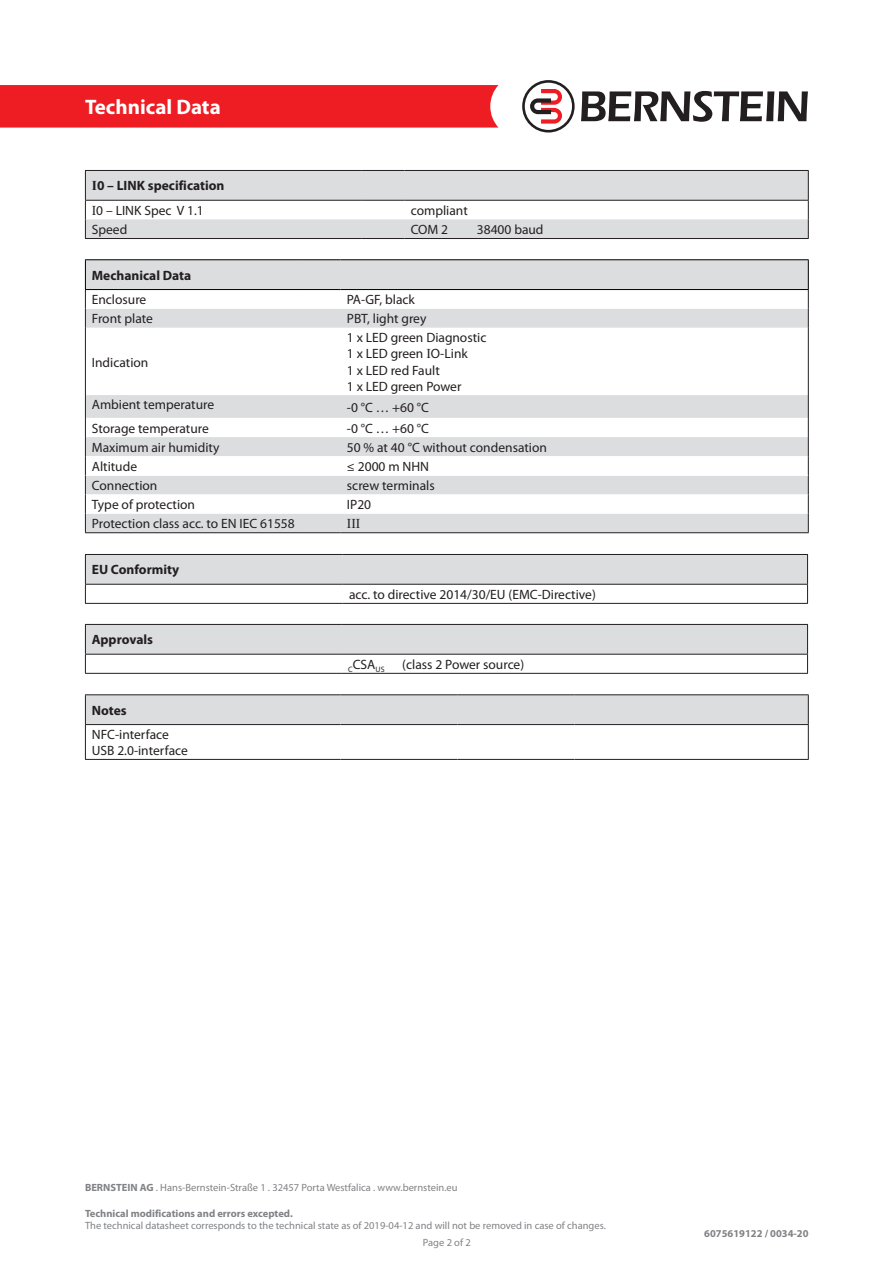
<style>
.page{position:relative;width:893px;height:1263px;background:#fff}
.page>*{position:absolute;margin:0;border:0;box-sizing:border-box;transform-origin:0 0}
.t1{font:700 21px "Myriad Pro";color:#fff}
.t2{font:13.5px "Myriad Pro";color:#231f20}
.t3{font:700 13.5px "Myriad Pro";color:#231f20}
.t4{font:13.5px "Times New Roman";color:#231f20}
.t5{font:10.5px/16.8px "Myriad Pro";color:#808285}
.t6{font:700 10.5px "Myriad Pro";color:#808285}
.t7{font:7.8px "Myriad Pro";color:#231f20}
.s1{font-family:"Times New Roman"}
.s2{font-weight:700}
</style>
<div class="page">
<div style="left:0;top:85px;width:498px;height:43px;background:#ee1d23"></div>
<svg style="left:581px;top:91px;width:227px;height:31px"></svg>
<svg style="left:522px;top:80px;width:53px;height:53px"></svg>
<div style="left:86px;top:260px;width:722px;height:272px;background:#dcdddf"></div>
<svg style="left:86px;top:290px;width:722px;height:224px"></svg>
<hr style="left:85px;top:328px;width:1px;height:67px;background:#231f20">
<hr style="left:808px;top:328px;width:1px;height:67px;background:#231f20">
<svg style="left:85px;top:395px;width:1px;height:137px"></svg>
<svg style="left:808px;top:395px;width:1px;height:137px"></svg>
<hr style="left:85px;top:259px;width:213px;height:1px;background:#000">
<svg style="left:85px;top:260px;width:1px;height:68px"></svg>
<hr style="left:298px;top:259px;width:43px;height:1px;background:#000">
<hr style="left:341px;top:259px;width:468px;height:1px;background:#000">
<svg style="left:808px;top:260px;width:1px;height:68px"></svg>
<hr style="left:85px;top:289px;width:213px;height:1px;background:#000">
<hr style="left:298px;top:289px;width:43px;height:1px;background:#000">
<hr style="left:341px;top:289px;width:468px;height:1px;background:#000">
<hr style="left:86px;top:475px;width:212px;height:1px;background:#fff">
<hr style="left:298px;top:475px;width:43px;height:1px;background:#fff">
<hr style="left:341px;top:475px;width:467px;height:1px;background:#fff">
<hr style="left:85px;top:532px;width:213px;height:1px;background:#231f20">
<hr style="left:298px;top:532px;width:43px;height:1px;background:#231f20">
<hr style="left:341px;top:532px;width:468px;height:1px;background:#231f20">
<svg style="left:86px;top:171px;width:722px;height:67px;fill:#dcdddf"></svg>
<hr style="left:85px;top:170px;width:277px;height:1px;background:#231f20">
<svg style="left:85px;top:171px;width:1px;height:67px"></svg>
<hr style="left:362px;top:170px;width:42px;height:1px;background:#231f20">
<hr style="left:404px;top:170px;width:405px;height:1px;background:#231f20">
<svg style="left:808px;top:171px;width:1px;height:67px"></svg>
<hr style="left:85px;top:200px;width:277px;height:1px;background:#231f20">
<hr style="left:362px;top:200px;width:42px;height:1px;background:#231f20">
<hr style="left:404px;top:200px;width:405px;height:1px;background:#231f20">
<hr style="left:85px;top:238px;width:277px;height:1px;background:#231f20">
<hr style="left:362px;top:238px;width:42px;height:1px;background:#231f20">
<hr style="left:404px;top:238px;width:405px;height:1px;background:#231f20">
<hr style="left:85px;top:554px;width:258px;height:1px;background:#231f20">
<hr style="left:343px;top:554px;width:465px;height:1px;background:#231f20">
<hr style="left:85px;top:603px;width:258px;height:1px;background:#231f20">
<hr style="left:343px;top:603px;width:465px;height:1px;background:#231f20">
<svg style="left:85px;top:555px;width:723px;height:48px"></svg>
<hr style="left:85px;top:724px;width:213px;height:1px;background:#231f20">
<hr style="left:298px;top:724px;width:43px;height:1px;background:#231f20">
<hr style="left:341px;top:724px;width:58px;height:1px;background:#231f20">
<hr style="left:399px;top:724px;width:58px;height:1px;background:#231f20">
<hr style="left:457px;top:724px;width:59px;height:1px;background:#231f20">
<hr style="left:516px;top:724px;width:58px;height:1px;background:#231f20">
<hr style="left:574px;top:724px;width:235px;height:1px;background:#231f20">
<div style="left:85px;top:695px;width:724px;height:29px;background:#dcdddf"></div>
<hr style="left:85px;top:725px;width:1px;height:34px;background:#231f20">
<hr style="left:808px;top:725px;width:1px;height:34px;background:#231f20">
<hr style="left:85px;top:694px;width:213px;height:1px;background:#231f20">
<hr style="left:298px;top:694px;width:43px;height:1px;background:#231f20">
<hr style="left:341px;top:694px;width:58px;height:1px;background:#231f20">
<hr style="left:399px;top:694px;width:58px;height:1px;background:#231f20">
<hr style="left:457px;top:694px;width:59px;height:1px;background:#231f20">
<hr style="left:516px;top:694px;width:58px;height:1px;background:#231f20">
<hr style="left:574px;top:694px;width:235px;height:1px;background:#231f20">
<hr style="left:85px;top:759px;width:213px;height:1px;background:#231f20">
<hr style="left:298px;top:759px;width:43px;height:1px;background:#231f20">
<hr style="left:341px;top:759px;width:58px;height:1px;background:#231f20">
<hr style="left:399px;top:759px;width:58px;height:1px;background:#231f20">
<hr style="left:457px;top:759px;width:59px;height:1px;background:#231f20">
<hr style="left:516px;top:759px;width:58px;height:1px;background:#231f20">
<hr style="left:574px;top:759px;width:235px;height:1px;background:#231f20">
<hr style="left:85px;top:624px;width:257px;height:1px;background:#231f20">
<hr style="left:342px;top:624px;width:466px;height:1px;background:#231f20">
<svg style="left:85px;top:625px;width:723px;height:48px"></svg>
<hr style="left:85px;top:654px;width:257px;height:1px;background:#231f20">
<hr style="left:342px;top:654px;width:466px;height:1px;background:#231f20">
<hr style="left:85px;top:673px;width:257px;height:1px;background:#231f20">
<hr style="left:342px;top:673px;width:466px;height:1px;background:#231f20">
<h1 class="t1" style="left:85px;top:93px;width:137px">Technical Data</h1>
<p class="t3" style="left:92px;top:177px;width:134px"><span class="s1">I</span>0 – LINK specification</p>
<p class="t2" style="left:92px;top:202px;width:113px"><span class="s1">I</span>0 – LINK Spec V 1.1</p>
<p class="t2" style="left:411px;top:202px;width:59px">compliant</p>
<p class="t2" style="left:92px;top:221px;width:37px">Speed</p>
<p class="t2" style="left:411px;top:221px;width:39px">COM 2</p>
<p class="t2" style="left:477px;top:221px;width:68px">38400 baud</p>
<p class="t3" style="left:92px;top:266px;width:101px">Mechanical Data</p>
<p class="t2" style="left:92px;top:291px;width:56px">Enclosure</p>
<p class="t2" style="left:347px;top:291px;width:69px">PA-GF, black</p>
<p class="t2" style="left:92px;top:310px;width:63px">Front plate</p>
<p class="t2" style="left:347px;top:310px;width:81px">PBT, light grey</p>
<p class="t2" style="left:92px;top:354px;width:58px">Indication</p>
<p class="t2" style="left:347px;top:329px;width:141px">1 x LED green Diagnostic</p>
<p class="t2" style="left:347px;top:346px;width:122px">1 x LED green <span class="s1">I</span>O-Link</p>
<p class="t2" style="left:347px;top:362px;width:94px">1 x LED red Fault</p>
<p class="t2" style="left:347px;top:378px;width:116px">1 x LED green Power</p>
<p class="t2" style="left:92px;top:397px;width:124px">Ambient temperature</p>
<p class="t2" style="left:347px;top:399px;width:84px">-0 °C … +60 °C</p>
<p class="t2" style="left:92px;top:420px;width:119px">Storage temperature</p>
<p class="t2" style="left:347px;top:420px;width:84px">-0 °C … +60 °C</p>
<p class="t2" style="left:92px;top:439px;width:129px">Maximum air humidity</p>
<p class="t2" style="left:347px;top:439px;width:202px">50 % at 40 °C without condensation</p>
<p class="t2" style="left:92px;top:458px;width:47px">Altitude</p>
<p class="t2" style="left:347px;top:458px;width:84px">≤ 2000 m NHN</p>
<p class="t2" style="left:92px;top:477px;width:67px">Connection</p>
<p class="t2" style="left:347px;top:477px;width:89px">screw terminals</p>
<p class="t2" style="left:92px;top:496px;width:105px">Type of protection</p>
<p class="t2" style="left:347px;top:496px;width:26px">IP20</p>
<p class="t2" style="left:92px;top:515px;width:204px">Protection class acc. to EN IEC 61558</p>
<p class="t4" style="left:347px;top:514px;width:15px">III</p>
<p class="t3" style="left:92px;top:561px;width:89px">EU Conformity</p>
<p class="t3" style="left:92px;top:631px;width:63px">Approvals</p>
<p class="t3" style="left:92px;top:701px;width:36px">Notes</p>
<p class="t2" style="left:92px;top:726px;width:79px">NFC-interface</p>
<p class="t2" style="left:92px;top:742px;width:98px">USB 2.0-interface</p>
<p class="t2" style="left:349px;top:586px;width:248px">acc. to directive 2014/30/EU (EMC-Directive)</p>
<p class="t7" style="left:348px;top:664px;width:38px">C<sup>CSA</sup>US</p>
<p class="t2" style="left:402px;top:656px;width:123px">(class 2 Power source)</p>
<p class="t5" style="left:85px;top:1179px;width:374px"><span class="s2">BERNSTEIN AG</span> . Hans-Bernstein-Straße 1 . 32457 Porta Westfalica . www.bernstein.eu</p>
<p class="t6" style="left:85px;top:1206px;width:209px">Technical modifications and errors excepted.</p>
<p class="t5" style="left:423px;top:1217px;width:184px;text-indent:-338px">The technical datasheet corresponds to the technical state as of 2019-04-12 and will not be removed in case of changes.<br>Page 2 of 2</p>
<p class="t6" style="left:704px;top:1227px;width:106px">6075619122 / 0034-20</p>
</div>
